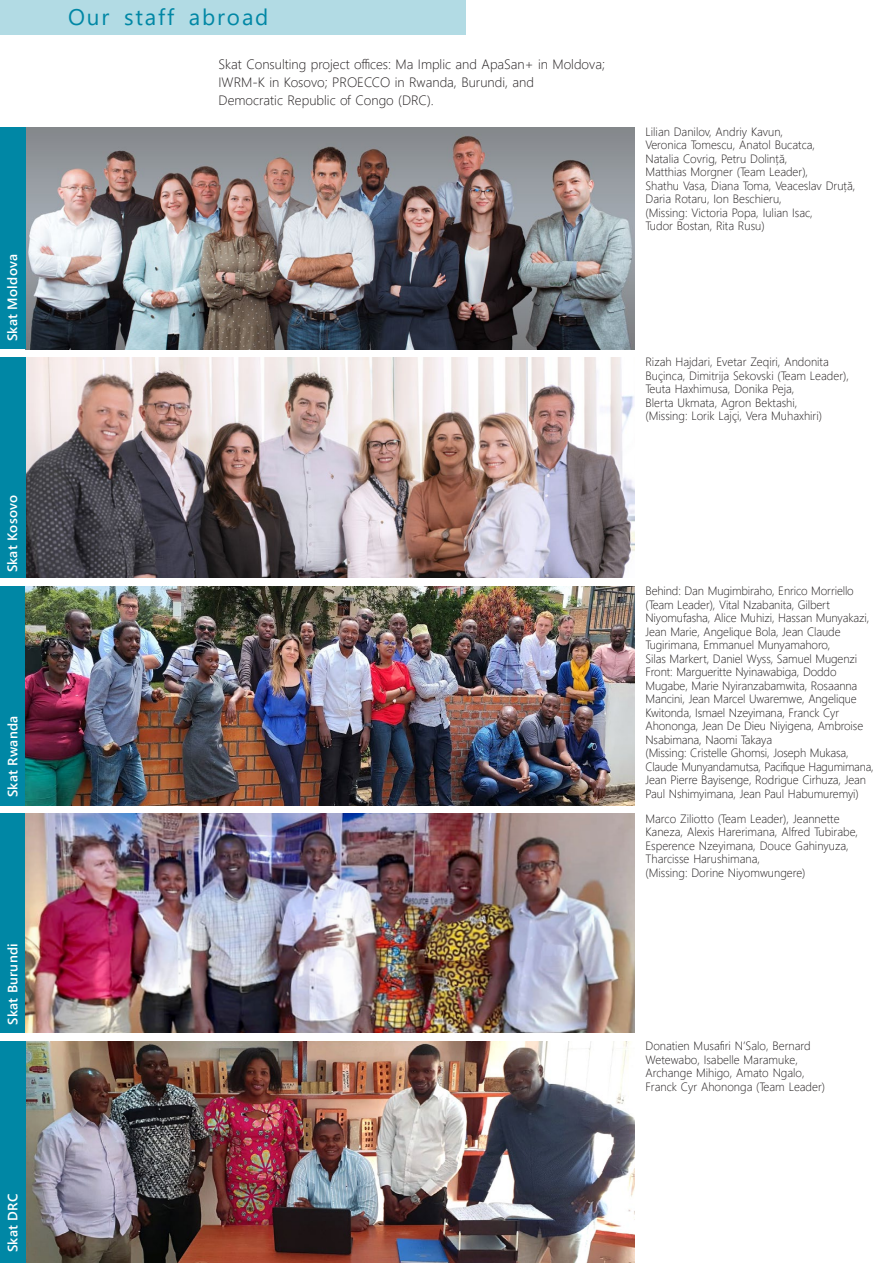
<style>
.page{position:relative;width:893px;height:1263px;background:#fff}
.page>*{position:absolute;margin:0;border:0;box-sizing:border-box;transform-origin:0 0}
.t1{font:22.5px "Segoe UI";letter-spacing:.08em;color:#0087a5}
.t2{font:300 13.5px/18px "Segoe UI";color:#231f20}
.t3{font:600 13.5px "Segoe UI";letter-spacing:.02em;color:#fff}
.t4{font:300 12px/13.5px "Segoe UI";letter-spacing:-.005em;color:#231f20}
</style>
<div class="page">
<div style="left:0;top:0;width:465px;height:34px;background:#b2dbe4"></div>
<img style="left:26px;top:1041px;width:609px;height:222px">
<img style="left:26px;top:127px;width:609px;height:222px">
<img style="left:26px;top:358px;width:609px;height:220px">
<div style="left:0;top:127px;width:26px;height:222px;background:#0087a5"></div>
<div style="left:0;top:358px;width:26px;height:220px;background:#0087a5"></div>
<div style="left:0;top:586px;width:26px;height:219px;background:#0087a5"></div>
<div style="left:0;top:814px;width:26px;height:219px;background:#0087a5"></div>
<div style="left:0;top:1041px;width:26px;height:222px;background:#0087a5"></div>
<img style="left:26px;top:814px;width:609px;height:219px">
<img style="left:26px;top:586px;width:609px;height:219px">
<p class="t3" style="left:7px;top:341px;width:88px;rotate:-90deg">Skat Moldova</p>
<p class="t3" style="left:7px;top:572px;width:79px;rotate:-90deg">Skat Kosovo</p>
<p class="t3" style="left:7px;top:797px;width:83px;rotate:-90deg">Skat Rwanda</p>
<p class="t3" style="left:7px;top:1025px;width:83px;rotate:-90deg">Skat Burundi</p>
<p class="t3" style="left:7px;top:1252px;width:60px;rotate:-90deg">Skat DRC</p>
<h1 class="t1" style="left:68px;top:8px;width:202px">Our staff abroad</h1>
<p class="t2" style="left:219px;top:54px;width:388px">Skat Consulting project o昀케ces: Ma Implic and ApaSan+ in Moldova;<br>IWRM-K in Kosovo; PROECCO in Rwanda, Burundi, and<br>Democratic Republic of Congo (DRC).</p>
<p class="t4" style="left:645px;top:126px;width:211px">Lilian Danilov, Andriy Kavun,<br>Veronica Tomescu, Anatol Bucatca,<br>Natalia Covrig, Petru Dolință,<br>Matthias Morgner (Team Leader),<br>Shathu Vasa, Diana Toma, Veaceslav Druță, Daria Rotaru, Ion Beschieru,<br>(Missing: Victoria Popa, Iulian Isac,<br>Tudor Bostan, Rita Rusu)</p>
<p class="t4" style="left:645px;top:357px;width:205px">Rizah Hajdari, Evetar Zeqiri, Andonita Buçinca, Dimitrija Sekovski (Team Leader), Teuta Haxhimusa, Donika Peja,<br>Blerta Ukmata, Agron Bektashi,<br>(Missing: Lorik Lajçi, Vera Muhaxhiri)</p>
<p class="t4" style="left:645px;top:585px;width:230px">Behind: Dan Mugimbiraho, Enrico Morriello (Team Leader), Vital Nzabanita, Gilbert Niyomufasha, Alice Muhizi, Hassan Munyakazi, Jean Marie, Angelique Bola, Jean Claude Tugirimana, Emmanuel Munyamahoro,<br>Silas Markert, Daniel Wyss, Samuel Mugenzi Front: Margueritte Nyinawabiga, Doddo Mugabe, Marie Nyiranzabamwita, Rosaanna Mancini, Jean Marcel Uwaremwe, Angelique Kwitonda, Ismael Nzeyimana, Franck Cyr Ahononga, Jean De Dieu Niyigena, Ambroise Nsabimana, Naomi Takaya<br>(Missing: Cristelle Ghomsi, Joseph Mukasa, Claude Munyandamutsa, Paci昀椀que Hagumimana, Jean Pierre Bayisenge, Rodrigue Cirhuza, Jean Paul Nshimyimana, Jean Paul Habumuremyi)</p>
<p class="t4" style="left:645px;top:813px;width:214px">Marco Ziliotto (Team Leader), Jeannette Kaneza, Alexis Harerimana, Alfred Tubirabe, Esperence Nzeyimana, Douce Gahinyuza, Tharcisse Harushimana,<br>(Missing: Dorine Niyomwungere)</p>
<p class="t4" style="left:645px;top:1038px;width:181px">Donatien Musa昀椀ri N’Salo, Bernard<br>Wetewabo, Isabelle Maramuke,<br>Archange Mihigo, Amato Ngalo,<br>Franck Cyr Ahononga (Team Leader)</p>
</div>
